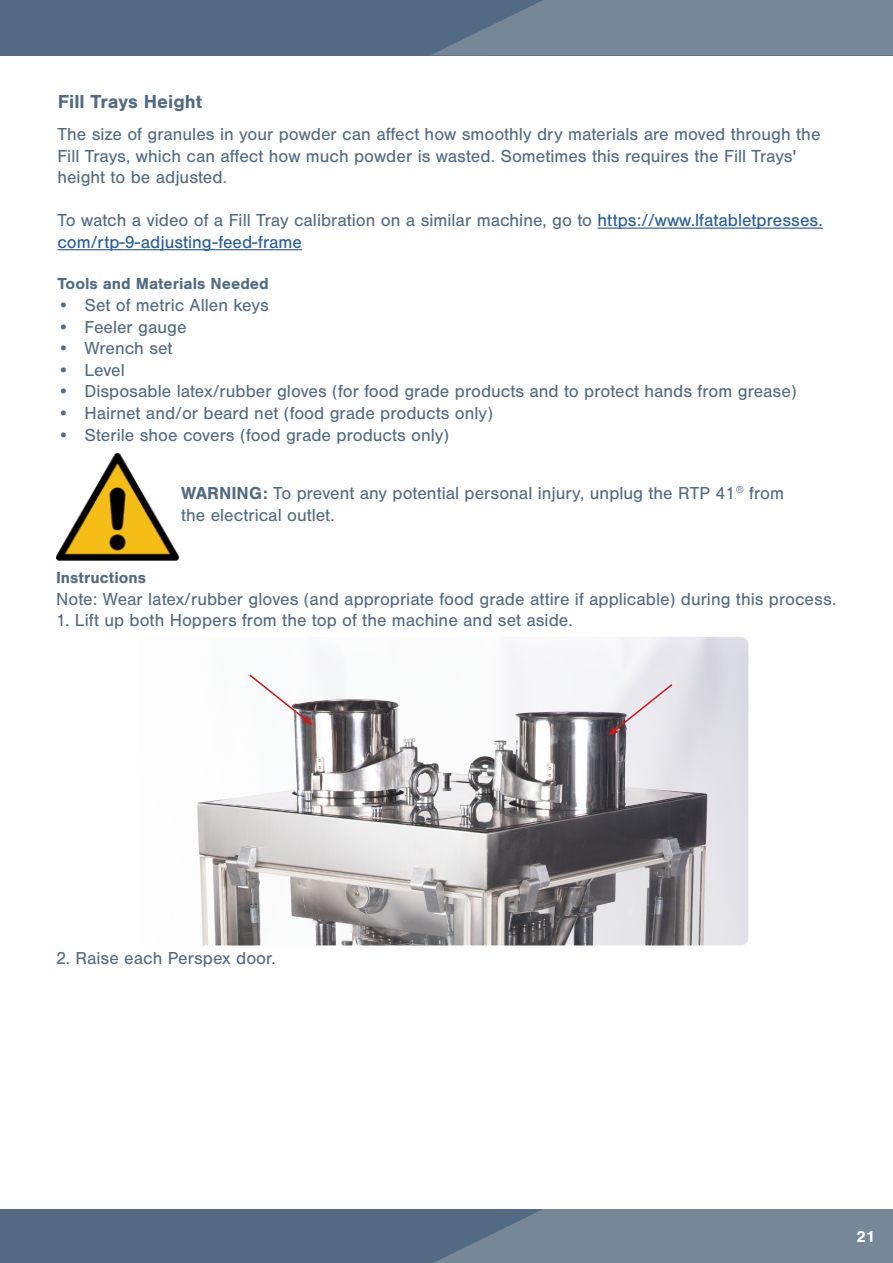
<style>
.page{position:relative;width:893px;height:1263px;background:#fff}
.page>*{position:absolute;margin:0;border:0;box-sizing:border-box;transform-origin:0 0}
.t1{font:700 19.5px "Nimbus San";color:#526b83}
.t2{font:18px/21.6px "Nimbus San";color:#526b83}
.t3{font:18px/21.6px "Nimbus San";color:#275b9b}
.t4{font:700 16.5px "Nimbus San";color:#526b83}
.t5{font:700 16.5px "Nimbus San";color:#fff}
.s1{color:#526b83}
.s2{font-weight:700}
</style>
<div class="page">
<div style="left:0;top:0;width:893px;height:55px;background:#526b83"></div>
<svg style="left:432px;top:0;width:461px;height:55px;background:#718394"></svg>
<div style="left:0;top:1209px;width:893px;height:54px;background:#526b83"></div>
<svg style="left:434px;top:1209px;width:459px;height:54px;background:#718394"></svg>
<hr style="left:598px;top:228px;width:225px;height:1px;background:#275b9b">
<hr style="left:57px;top:249px;width:245px;height:1px;background:#275b9b">
<img style="left:56px;top:454px;width:122px;height:107px">
<img style="left:197px;top:637px;width:551px;height:308px">
<svg style="left:248px;top:673px;width:65px;height:52px"></svg>
<svg style="left:608px;top:682px;width:66px;height:54px;background:#d8d0d5"></svg>
<p class="t1" style="left:58px;top:90px;width:146px">Fill Trays Height</p>
<p class="t2" style="left:57px;top:123px;width:765px">The size of granules in your powder can affect how smoothly dry materials are moved through the<br>Fill Trays, which can affect how much powder is wasted. Sometimes this requires the Fill Trays' height to be adjusted.</p>
<p class="t3" style="left:57px;top:210px;width:767px"><span class="s1">To watch a video of a Fill Tray calibration on a similar machine, go to</span> https://www.lfatabletpresses. com/rtp-9-adjusting-feed-frame</p>
<p class="t4" style="left:57px;top:275px;width:213px">Tools and Materials Needed</p>
<p class="t2" style="left:57px;top:294px;width:213px">• Set of metric Allen keys</p>
<p class="t2" style="left:57px;top:316px;width:131px">• Feeler gauge</p>
<p class="t2" style="left:57px;top:338px;width:117px">• Wrench set</p>
<p class="t2" style="left:57px;top:359px;width:69px">• Level</p>
<p class="t2" style="left:57px;top:381px;width:741px">• Disposable latex/rubber gloves (for food grade products and to protect hands from grease)</p>
<p class="t2" style="left:57px;top:402px;width:437px">• Hairnet and/or beard net (food grade products only)</p>
<p class="t2" style="left:57px;top:424px;width:393px">• Sterile shoe covers (food grade products only)</p>
<p class="t2" style="left:181px;top:483px;width:604px"><span class="s2">WARNING:</span> To prevent any potential personal injury, unplug the RTP 41<sup>®</sup> from the electrical outlet.</p>
<p class="t4" style="left:56px;top:568px;width:92px">Instructions</p>
<p class="t2" style="left:56px;top:588px;width:782px">Note: Wear latex/rubber gloves (and appropriate food grade attire if applicable) during this process.</p>
<p class="t2" style="left:56px;top:610px;width:518px">1. Lift up both Hoppers from the top of the machine and set aside.</p>
<p class="t2" style="left:56px;top:947px;width:221px">2. Raise each Perspex door.</p>
<p class="t5" style="left:856px;top:1227px;width:20px">21</p>
</div>
